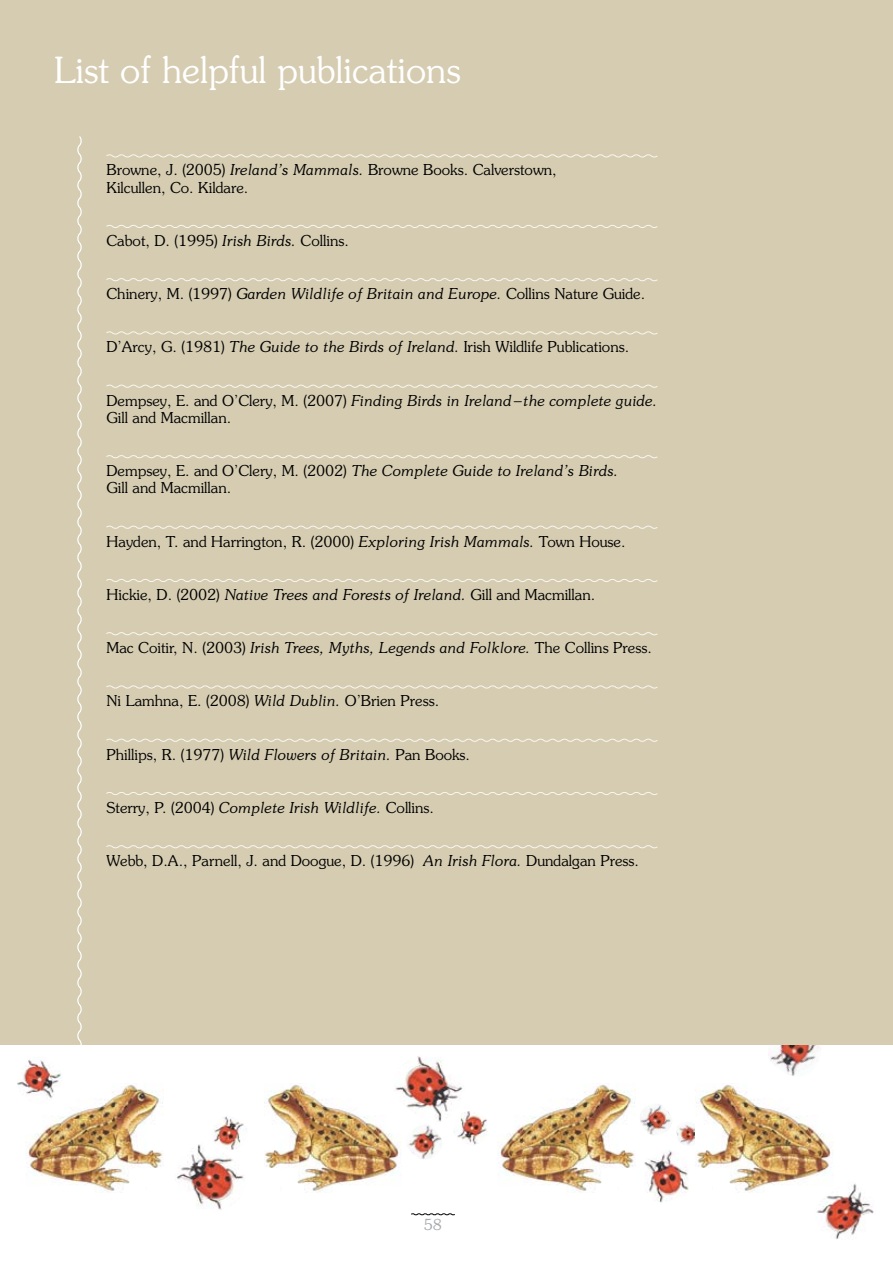
<style>
.page{position:relative;width:893px;height:1263px;background:#fff}
.page>*{position:absolute;margin:0;border:0;box-sizing:border-box;transform-origin:0 0}
.t1{font:300 36px "Souvenir";color:#fff}
.t2{font:300 15px/17.2px "Souvenir";color:#000}
.t3{font:italic 300 15px "Souvenir";color:#000}
.t4{font:300 15px "Souvenir";color:#a7a9ac}
.s1{font-style:italic}
.s2{font-style:normal}
</style>
<div class="page">
<img style="left:766px;top:1044px;width:61px;height:32px">
<div style="left:0;top:0;width:893px;height:1044px;background:#d5ccb1"></div>
<svg style="left:411px;top:1213px;width:44px;height:2px"></svg>
<svg style="left:106px;top:154px;width:552px;height:4px"></svg>
<svg style="left:106px;top:225px;width:552px;height:3px"></svg>
<svg style="left:106px;top:278px;width:552px;height:4px"></svg>
<svg style="left:106px;top:331px;width:552px;height:4px"></svg>
<svg style="left:106px;top:384px;width:552px;height:4px"></svg>
<svg style="left:106px;top:455px;width:552px;height:4px"></svg>
<svg style="left:106px;top:525px;width:552px;height:4px"></svg>
<svg style="left:106px;top:579px;width:552px;height:3px"></svg>
<svg style="left:106px;top:632px;width:552px;height:4px"></svg>
<svg style="left:106px;top:685px;width:552px;height:4px"></svg>
<svg style="left:106px;top:738px;width:552px;height:4px"></svg>
<svg style="left:106px;top:792px;width:552px;height:3px"></svg>
<svg style="left:106px;top:845px;width:552px;height:4px"></svg>
<img style="left:176px;top:1144px;width:68px;height:66px">
<img style="left:211px;top:1116px;width:36px;height:36px">
<img style="left:644px;top:1150px;width:45px;height:53px">
<img style="left:408px;top:1127px;width:34px;height:32px">
<img style="left:676px;top:1123px;width:19px;height:22px">
<img style="left:640px;top:1104px;width:31px;height:31px">
<img style="left:454px;top:1111px;width:33px;height:34px">
<img style="left:26px;top:1084px;width:137px;height:108px">
<div style="left:124px;top:1184px;width:22px;height:11px;background:#fff"></div>
<img style="left:497px;top:1084px;width:138px;height:108px">
<div style="left:596px;top:1184px;width:21px;height:11px;background:#fff"></div>
<img style="left:264px;top:1084px;width:138px;height:108px">
<div style="left:282px;top:1184px;width:21px;height:11px;background:#fff"></div>
<img style="left:695px;top:1084px;width:138px;height:108px">
<div style="left:713px;top:1184px;width:22px;height:11px;background:#fff"></div>
<img style="left:391px;top:1056px;width:73px;height:71px">
<img style="left:813px;top:1181px;width:61px;height:58px">
<img style="left:17px;top:1059px;width:45px;height:46px">
<svg style="left:76px;top:136px;width:7px;height:909px"></svg>
<h1 class="t1" style="left:54px;top:48px;width:408px">List of helpful publications</h1>
<p class="t2" style="left:106px;top:161px;width:452px">Browne, J. (2005) <span class="s1">Ireland’s Mammals.</span> Browne Books. Calverstown,<br>Kilcullen, Co. Kildare.</p>
<p class="t2" style="left:106px;top:232px;width:244px">Cabot, D. (1995) <span class="s1">Irish Birds.</span> Collins.</p>
<p class="t2" style="left:106px;top:285px;width:540px">Chinery, M. (1997) <span class="s1">Garden Wildlife of Britain and Europe.</span> Collins Nature Guide.</p>
<p class="t2" style="left:106px;top:338px;width:524px">D’Arcy, G. (1981) <span class="s1">The Guide to the Birds of Ireland.</span> Irish Wildlife Publications.</p>
<p class="t2" style="left:106px;top:392px;width:552px">Dempsey, E. and O’Clery, M. (2007) <span class="s1">Finding Birds in Ireland–the complete guide.<br></span>Gill and Macmillan.</p>
<p class="t2" style="left:106px;top:462px;width:513px">Dempsey, E. and O’Clery, M. (2002) <span class="s1">The Complete Guide to Ireland’s Birds.<br></span>Gill and Macmillan.</p>
<p class="t2" style="left:106px;top:533px;width:521px">Hayden, T. and Harrington, R. (2000) <span class="s1">Exploring Irish Mammals.</span> Town House.</p>
<p class="t2" style="left:106px;top:586px;width:490px">Hickie, D. (2002) <span class="s1">Native Trees and Forests of Ireland.</span> Gill and Macmillan.</p>
<p class="t3" style="left:106px;top:639px;width:547px"><span class="s2">Mac Coitir, N. (2003)</span> Irish Trees, Myths, Legends and Folklore. <span class="s2">The Collins Press.</span></p>
<p class="t2" style="left:106px;top:692px;width:334px">Ni Lamhna, E. (2008) <span class="s1">Wild Dublin.</span> O’Brien Press.</p>
<p class="t2" style="left:106px;top:746px;width:365px">Phillips, R. (1977) <span class="s1">Wild Flowers of Britain.</span> Pan Books.</p>
<p class="t2" style="left:106px;top:799px;width:329px">Sterry, P. (2004) <span class="s1">Complete Irish Wildlife.</span> Collins.</p>
<p class="t2" style="left:106px;top:852px;width:534px">Webb, D.A., Parnell, J. and Doogue, D. (1996) <span class="s1">An Irish Flora.</span> Dundalgan Press.</p>
<p class="t4" style="left:424px;top:1216px;width:19px">58</p>
</div>
